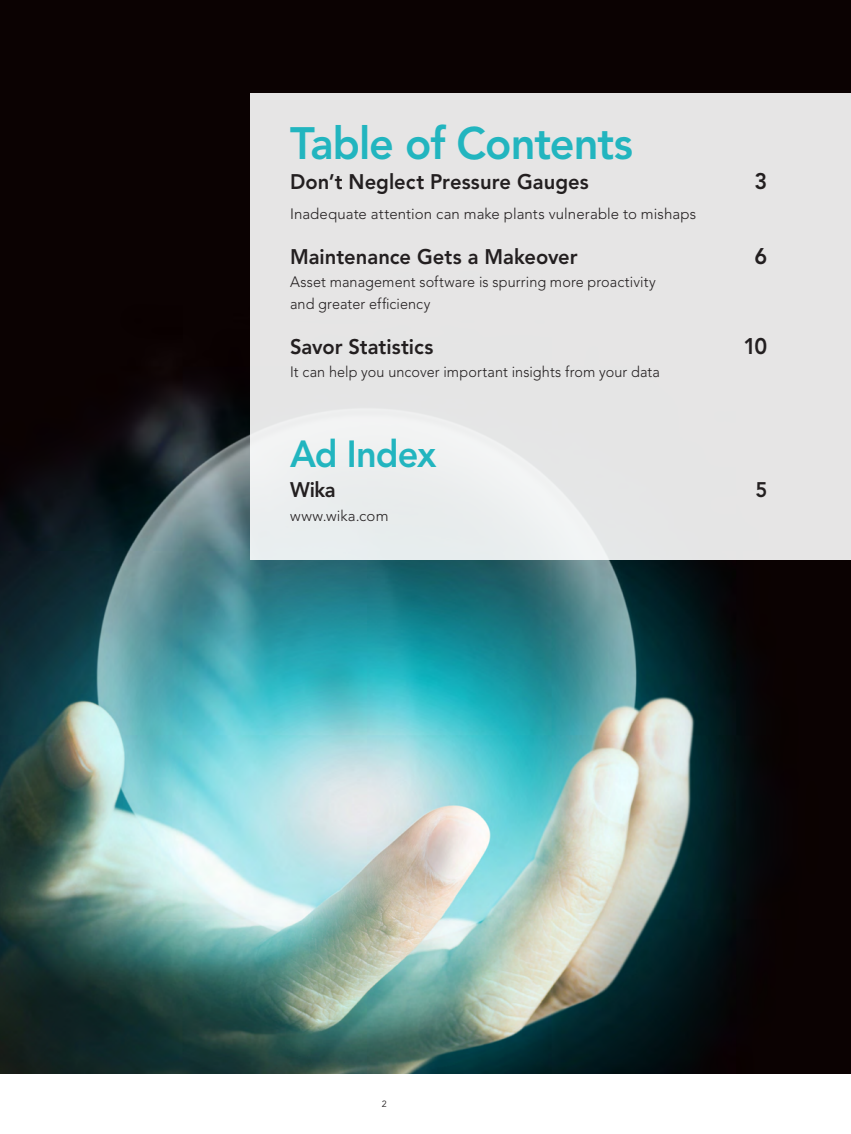
<style>
.page{position:relative;width:851px;height:1134px;background:#fff}
.page>*{position:absolute;margin:0;border:0;box-sizing:border-box;transform-origin:0 0}
.t1{font:800 45px "Avenir LT Std";letter-spacing:-.025em;color:#22b5bf;scale:.96 1}
.t2{font:800 37.5px "Avenir LT Std";letter-spacing:-.025em;color:#22b5bf;scale:.96 1}
.t3{font:800 22.5px "Avenir LT Std";color:#231f20;scale:.96 1}
.t4{font:800 21px "Avenir LT Std";color:#231f20;scale:.96 1}
.t5{font:300 15px/22.5px "Avenir LT Std";letter-spacing:.005em;color:#231f20;scale:.96 1}
.t6{font:300 15px "Avenir LT Std";letter-spacing:.005em;color:#231f20}
.t7{font:9px "Avenir LT Std";color:#231f20}
</style>
<div class="page">
<img style="left:0;top:0;width:850px;height:1073px">
<div style="left:251px;top:93px;width:599px;height:466px;background:#e6e5e5"></div>
<h1 class="t1" style="left:290px;top:117px;width:359px">Table of Contents</h1>
<h3 class="t4" style="left:290px;top:169px;width:312px">Don’t Neglect Pressure Gauges</h3>
<h3 class="t3" style="left:754px;top:168px;width:15px">3</h3>
<p class="t6" style="left:290px;top:205px;width:407px">Inadequate attention can make plants vulnerable to mishaps</p>
<h3 class="t4" style="left:290px;top:244px;width:301px">Maintenance Gets a Makeover</h3>
<h3 class="t3" style="left:754px;top:243px;width:15px">6</h3>
<p class="t5" style="left:290px;top:270px;width:382px">Asset management software is spurring more proactivity and greater efficiency</p>
<h3 class="t4" style="left:290px;top:334px;width:151px">Savor Statistics</h3>
<h3 class="t3" style="left:743px;top:333px;width:26px">10</h3>
<p class="t5" style="left:290px;top:360px;width:387px">It can help you uncover important insights from your data</p>
<h2 class="t2" style="left:290px;top:431px;width:154px">Ad Index</h2>
<h3 class="t4" style="left:290px;top:477px;width:49px">Wika</h3>
<h3 class="t4" style="left:755px;top:477px;width:14px">5</h3>
<p class="t6" style="left:290px;top:507px;width:100px">www.wika.com</p>
<p class="t7" style="left:382px;top:1099px;width:7px">2</p>
</div>
